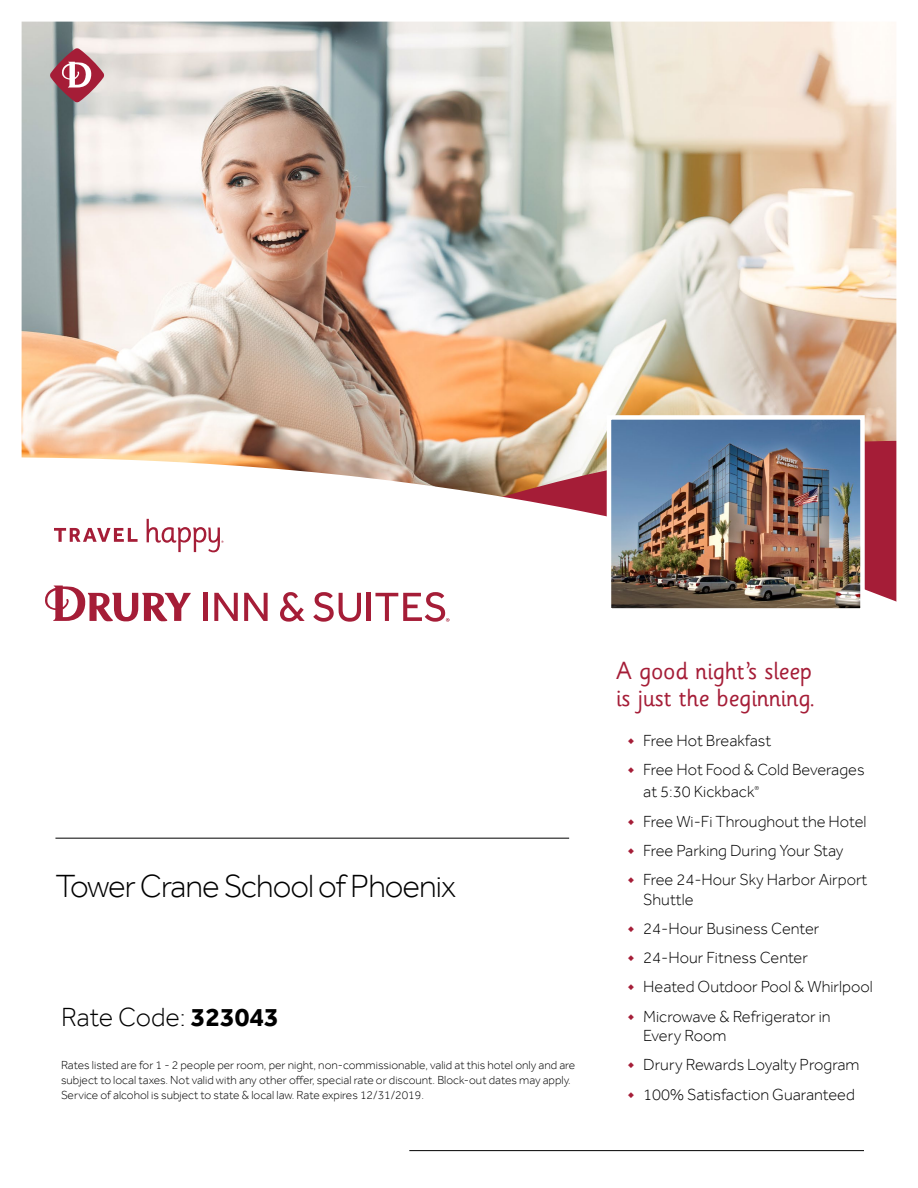
<style>
.page{position:relative;width:918px;height:1188px;background:#fff}
.page>*{position:absolute;margin:0;border:0;box-sizing:border-box;transform-origin:0 0}
.t1{font:300 33px "Effra";letter-spacing:-.03em;color:#000}
.t2{font:300 27px "Effra";letter-spacing:-.01em;color:#000}
.t3{font:24px/27px "Sassoon Infant Com";letter-spacing:-.01em;color:#a51d37}
.t4{font:300 16.5px/19.5px "Effra";color:#000}
.t5{font:300 12px/15px "Effra";color:#000}
.s1{font-weight:700}
</style>
<div class="page">
<img style="left:21px;top:21px;width:876px;height:1131px">
<svg style="left:45px;top:586px;width:146px;height:36px"></svg>
<hr style="left:204px;top:593px;width:4px;height:28px;background:#a51d37">
<svg style="left:214px;top:593px;width:24px;height:28px"></svg>
<svg style="left:244px;top:593px;width:24px;height:28px"></svg>
<svg style="left:280px;top:592px;width:25px;height:30px"></svg>
<svg style="left:313px;top:592px;width:48px;height:30px"></svg>
<hr style="left:367px;top:593px;width:4px;height:28px;background:#a51d37">
<svg style="left:375px;top:592px;width:75px;height:30px"></svg>
<h1 class="t1" style="left:55px;top:867px;width:402px">Tower Crane School of Phoenix</h1>
<h2 class="t2" style="left:61px;top:1001px;width:219px">Rate Code: <span class="s1">323043</span></h2>
<p class="t5" style="left:61px;top:1057px;width:516px">Rates listed are for 1 - 2 people per room, per night, non-commissionable, valid at this hotel only and are subject to local taxes. Not valid with any other offer, special rate or discount. Block-out dates may apply.<br>Service of alcohol is subject to state &amp; local law. Rate expires 12/31/2019.</p>
<h3 class="t3" style="left:616px;top:657px;width:200px">A good night’s sleep is just the beginning.</h3>
<p class="t4" style="left:628px;top:730px;width:145px"><sup>◆</sup> Free Hot Breakfast</p>
<p class="t4" style="left:643px;top:758px;width:223px;line-height:22.5px;text-indent:-15px"><sup>◆</sup> Free Hot Food &amp; Cold Beverages at 5:30 Kickback<sup>®</sup></p>
<p class="t4" style="left:628px;top:811px;width:240px"><sup>◆</sup> Free Wi-Fi Throughout the Hotel</p>
<p class="t4" style="left:628px;top:840px;width:217px"><sup>◆</sup> Free Parking During Your Stay</p>
<p class="t4" style="left:643px;top:870px;width:226px;text-indent:-15px"><sup>◆</sup> Free 24-Hour Sky Harbor Airport<br>Shuttle</p>
<p class="t4" style="left:628px;top:918px;width:193px"><sup>◆</sup> 24-Hour Business Center</p>
<p class="t4" style="left:628px;top:948px;width:181px"><sup>◆</sup> 24-Hour Fitness Center</p>
<p class="t4" style="left:628px;top:977px;width:246px"><sup>◆</sup> Heated Outdoor Pool &amp; Whirlpool</p>
<p class="t4" style="left:643px;top:1006px;width:189px;text-indent:-15px"><sup>◆</sup> Microwave &amp; Refrigerator in<br>Every Room</p>
<p class="t4" style="left:628px;top:1055px;width:233px"><sup>◆</sup> Drury Rewards Loyalty Program</p>
<p class="t4" style="left:628px;top:1084px;width:228px"><sup>◆</sup> 100% Satisfaction Guaranteed</p>
</div>
